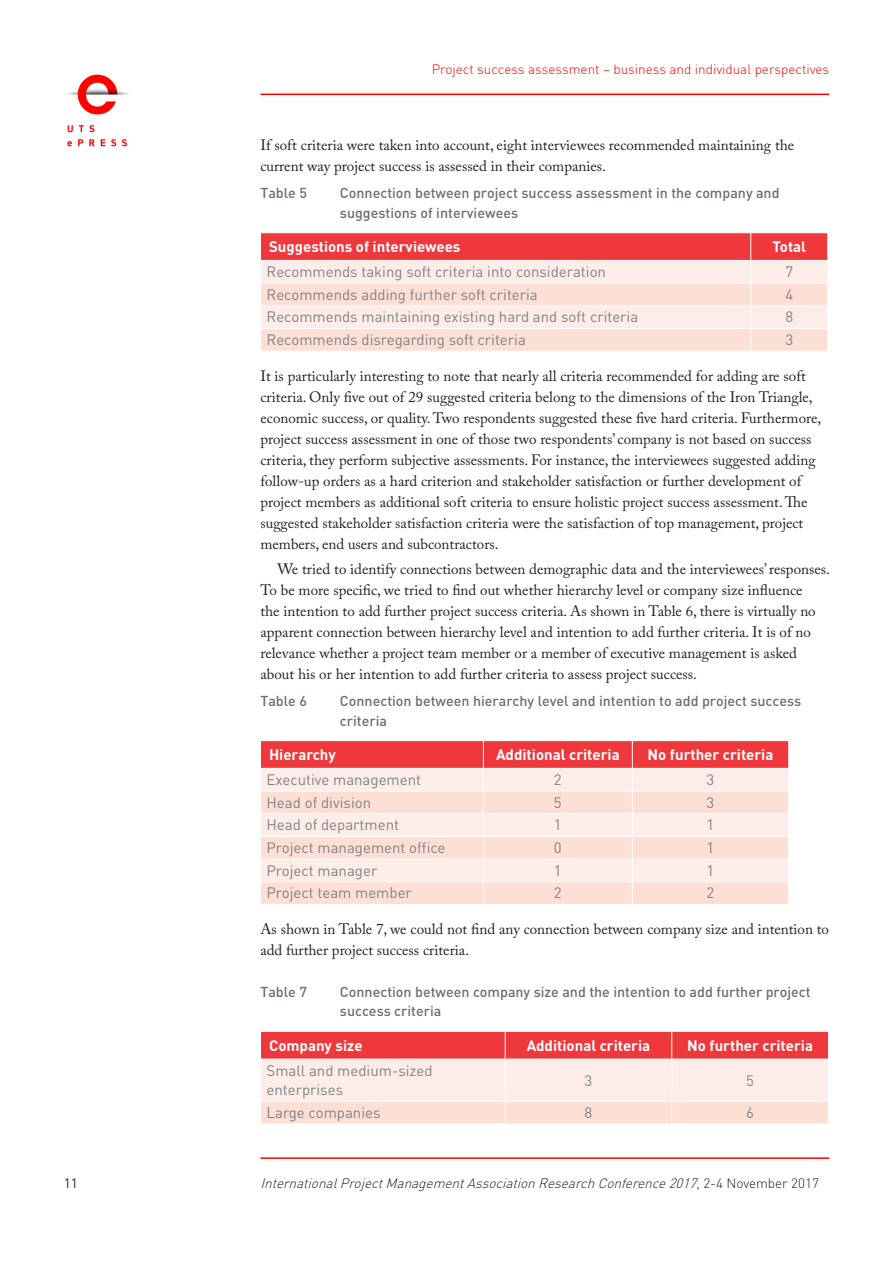
<style>
.page{position:relative;width:893px;height:1263px;background:#fff}
.page>*{position:absolute;margin:0;border:0;box-sizing:border-box;transform-origin:0 0}
.Body_copy_-_1st_para{font:15px/21px "Adobe Caslon Pro";color:#231f20}
.body_copy_-_indent{font:15px/21px "Adobe Caslon Pro";color:#231f20}
.T_Body{font:15px/19.5px "DIN";color:#808285}
.T_Head{font:700 15px "DIN";color:#fff}
.Caption_Table{font:500 14.25px/19.5px "DIN";color:#6c6d70}
.t1{font:italic 300 13.5px "DIN Pro";color:#231f20}
.t2{font:300 13.5px "DIN Pro";color:#fe0000}
.t3{font:13.5px "DIN Pro";color:#231f20}
.s1{font-style:normal}
</style>
<div class="page">
<hr style="left:260px;top:1157px;width:569px;height:2px;background:#fe0000">
<svg style="left:261px;top:233px;width:567px;height:118px;background:#f9bfbb"></svg>
<svg style="left:261px;top:741px;width:528px;height:163px;background:#facac5"></svg>
<svg style="left:260px;top:1031px;width:569px;height:93px;background:#f8b5b2"></svg>
<hr style="left:261px;top:1059px;width:244px;height:1px;background:#fff">
<hr style="left:505px;top:1059px;width:167px;height:1px;background:#fff">
<hr style="left:672px;top:1059px;width:156px;height:1px;background:#fff">
<hr style="left:261px;top:1101px;width:244px;height:1px;background:#fff">
<hr style="left:505px;top:1101px;width:167px;height:1px;background:#fff">
<hr style="left:672px;top:1101px;width:156px;height:1px;background:#fff">
<img style="left:67px;top:74px;width:62px;height:73px">
<hr style="left:260px;top:94px;width:569px;height:1px;background:#fe0000">
<p class="t2" style="left:432px;top:60px;width:399px">Project success assessment – business and individual perspectives</p>
<p class="Body_copy_-_1st_para" style="left:260px;top:134px;width:535px">If soft criteria were taken into account, eight interviewees recommended maintaining the current way project success is assessed in their companies.</p>
<p class="Caption_Table" style="left:260px;top:183px;width:48px">Table 5</p>
<p class="Caption_Table" style="left:340px;top:183px;width:441px">Connection between project success assessment in the company and suggestions of interviewees</p>
<p class="T_Head" style="left:269px;top:237px;width:193px">Suggestions of interviewees</p>
<p class="T_Head" style="left:772px;top:237px;width:35px">Total</p>
<p class="T_Body" style="left:267px;top:262px;width:341px">Recommends taking soft criteria into consideration</p>
<p class="T_Body" style="left:785px;top:262px;width:9px">7</p>
<p class="T_Body" style="left:267px;top:284px;width:273px">Recommends adding further soft criteria</p>
<p class="T_Body" style="left:785px;top:284px;width:9px">4</p>
<p class="T_Body" style="left:267px;top:307px;width:373px">Recommends maintaining existing hard and soft criteria</p>
<p class="T_Body" style="left:785px;top:307px;width:9px">8</p>
<p class="T_Body" style="left:267px;top:330px;width:261px">Recommends disregarding soft criteria</p>
<p class="T_Body" style="left:785px;top:330px;width:9px">3</p>
<p class="Body_copy_-_1st_para" style="left:260px;top:365px;width:562px">It is particularly interesting to note that nearly all criteria recommended for adding are soft criteria. Only five out of 29 suggested criteria belong to the dimensions of the Iron Triangle, economic success, or quality. Two respondents suggested these five hard criteria. Furthermore, project success assessment in one of those two respondents’ company is not based on success criteria, they perform subjective assessments. For instance, the interviewees suggested adding follow-up orders as a hard criterion and stakeholder satisfaction or further development of project members as additional soft criteria to ensure holistic project success assessment. The suggested stakeholder satisfaction criteria were the satisfaction of top management, project members, end users and subcontractors.</p>
<p class="body_copy_-_indent" style="left:260px;top:558px;width:571px;text-indent:17px">We tried to identify connections between demographic data and the interviewees’ responses.<br>To be more specific, we tried to find out whether hierarchy level or company size influence<br>the intention to add further project success criteria. As shown in Table 6, there is virtually no apparent connection between hierarchy level and intention to add further criteria. It is of no relevance whether a project team member or a member of executive management is asked about his or her intention to add further criteria to assess project success.</p>
<p class="Caption_Table" style="left:260px;top:691px;width:48px">Table 6</p>
<p class="Caption_Table" style="left:340px;top:691px;width:463px">Connection between hierarchy level and intention to add project success criteria</p>
<p class="T_Head" style="left:269px;top:744px;width:68px">Hierarchy</p>
<p class="T_Head" style="left:496px;top:744px;width:125px">Additional criteria</p>
<p class="T_Head" style="left:648px;top:744px;width:127px">No further criteria</p>
<p class="T_Body" style="left:267px;top:769px;width:156px">Executive management</p>
<p class="T_Body" style="left:554px;top:769px;width:9px">2</p>
<p class="T_Body" style="left:707px;top:769px;width:9px">3</p>
<p class="T_Body" style="left:267px;top:792px;width:106px">Head of division</p>
<p class="T_Body" style="left:554px;top:792px;width:9px">5</p>
<p class="T_Body" style="left:707px;top:792px;width:9px">3</p>
<p class="T_Body" style="left:267px;top:815px;width:134px">Head of department</p>
<p class="T_Body" style="left:554px;top:815px;width:9px">1</p>
<p class="T_Body" style="left:707px;top:815px;width:9px">1</p>
<p class="T_Body" style="left:267px;top:837px;width:181px">Project management office</p>
<p class="T_Body" style="left:554px;top:837px;width:9px">0</p>
<p class="T_Body" style="left:707px;top:837px;width:9px">1</p>
<p class="T_Body" style="left:267px;top:860px;width:112px">Project manager</p>
<p class="T_Body" style="left:554px;top:860px;width:9px">1</p>
<p class="T_Body" style="left:707px;top:860px;width:9px">1</p>
<p class="T_Body" style="left:267px;top:883px;width:147px">Project team member</p>
<p class="T_Body" style="left:554px;top:883px;width:9px">2</p>
<p class="T_Body" style="left:707px;top:883px;width:9px">2</p>
<p class="Body_copy_-_1st_para" style="left:260px;top:918px;width:570px">As shown in Table 7, we could not find any connection between company size and intention to add further project success criteria.</p>
<p class="Caption_Table" style="left:260px;top:981px;width:48px">Table 7</p>
<p class="Caption_Table" style="left:340px;top:981px;width:472px">Connection between company size and the intention to add further project success criteria</p>
<p class="T_Head" style="left:269px;top:1035px;width:95px">Company size</p>
<p class="T_Head" style="left:527px;top:1035px;width:125px">Additional criteria</p>
<p class="T_Head" style="left:687px;top:1035px;width:127px">No further criteria</p>
<p class="T_Body" style="left:267px;top:1060px;width:168px">Small and medium-sized enterprises</p>
<p class="T_Body" style="left:585px;top:1070px;width:9px">3</p>
<p class="T_Body" style="left:746px;top:1070px;width:9px">5</p>
<p class="T_Body" style="left:267px;top:1102px;width:116px">Large companies</p>
<p class="T_Body" style="left:585px;top:1102px;width:9px">8</p>
<p class="T_Body" style="left:746px;top:1102px;width:9px">6</p>
<p class="t3" style="left:64px;top:1174px;width:16px">11</p>
<p class="t1" style="left:260px;top:1174px;width:560px">InternationalProjectManagementAssociationResearchConference2017<span class="s1">, 2 - 4 N o v e m b e r 2 0 1 7</span></p>
</div>
